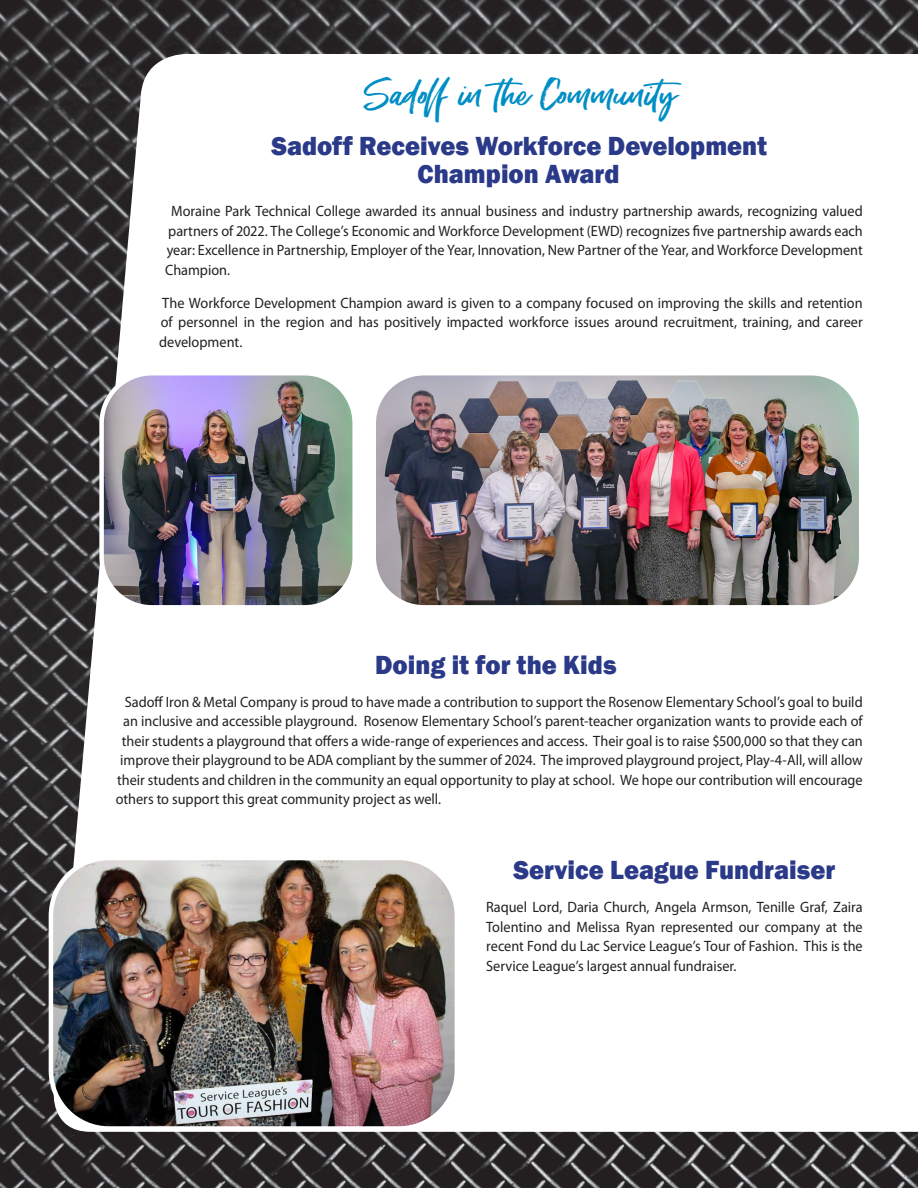
<style>
.page{position:relative;width:918px;height:1188px;background:#fff}
.page>*{position:absolute;margin:0;border:0;box-sizing:border-box;transform-origin:0 0}
.t1{font:36px "Moonstone";color:#008ec4;scale:1.2 1}
.t2{font:800 27px/28.5px "Franklin Gothic";color:#2a3988;text-align:center;scale:.95 1}
.t3{font:15px/19.5px "Myriad Pro";color:#231f20;text-align:justify;scale:.95 1}
</style>
<div class="page">
<img style="left:0;top:0;width:918px;height:1188px">
<img style="left:102px;top:373px;width:253px;height:234px">
<div style="left:99px;top:371px;width:258px;height:239px;border:4px solid #fff;border-radius:50px"></div>
<img style="left:51px;top:858px;width:406px;height:271px">
<div style="left:49px;top:856px;width:410px;height:275px;border:4px solid #fff;border-radius:58px"></div>
<img style="left:374px;top:373px;width:487px;height:234px">
<div style="left:372px;top:371px;width:491px;height:239px;border:4px solid #fff;border-radius:50px"></div>
<p class="t1" style="left:363px;top:72px;width:276px">Sadoff in the Community</p>
<p class="t2" style="left:271px;top:132px;width:523px">Sadoff Receives Workforce Development<br>Champion Award</p>
<p class="t3" style="left:165px;top:202px;width:736px;text-indent:6px">Moraine Park Technical College awarded its annual business and industry partnership awards, recognizing valued partners of 2022. The College’s Economic and Workforce Development (EWD) recognizes five partnership awards each year: Excellence in Partnership, Employer of the Year, Innovation, New Partner of the Year, and Workforce Development Champion.</p>
<p class="t3" style="left:159px;top:293px;width:742px">The Workforce Development Champion award is given to a company focused on improving the skills and retention of personnel in the region and has positively impacted workforce issues around recruitment, training, and career development.</p>
<p class="t2" style="left:375px;top:651px;width:256px">Doing it for the Kids</p>
<p class="t3" style="left:125px;top:692px;width:778px">Sadoff Iron &amp; Metal Company is proud to have made a contribution to support the Rosenow Elementary School’s goal to build</p>
<p class="t3" style="left:123px;top:712px;width:780px">an inclusive and accessible playground. Rosenow Elementary School’s parent-teacher organization wants to provide each of</p>
<p class="t3" style="left:122px;top:731px;width:782px">their students a playground that offers a wide-range of experiences and access. Their goal is to raise $500,000 so that they can</p>
<p class="t3" style="left:120px;top:751px;width:783px">improve their playground to be ADA compliant by the summer of 2024. The improved playground project, Play-4-All, will allow</p>
<p class="t3" style="left:117px;top:770px;width:786px">their students and children in the community an equal opportunity to play at school. We hope our contribution will encourage</p>
<p class="t3" style="left:116px;top:790px;width:344px">others to support this great community project as well.</p>
<p class="t2" style="left:514px;top:856px;width:340px">Service League Fundraiser</p>
<p class="t3" style="left:486px;top:898px;width:398px">Raquel Lord, Daria Church, Angela Armson, Tenille Graf, Zaira Tolentino and Melissa Ryan represented our company at the recent Fond du Lac Service League’s Tour of Fashion. This is the Service League’s largest annual fundraiser.</p>
</div>
